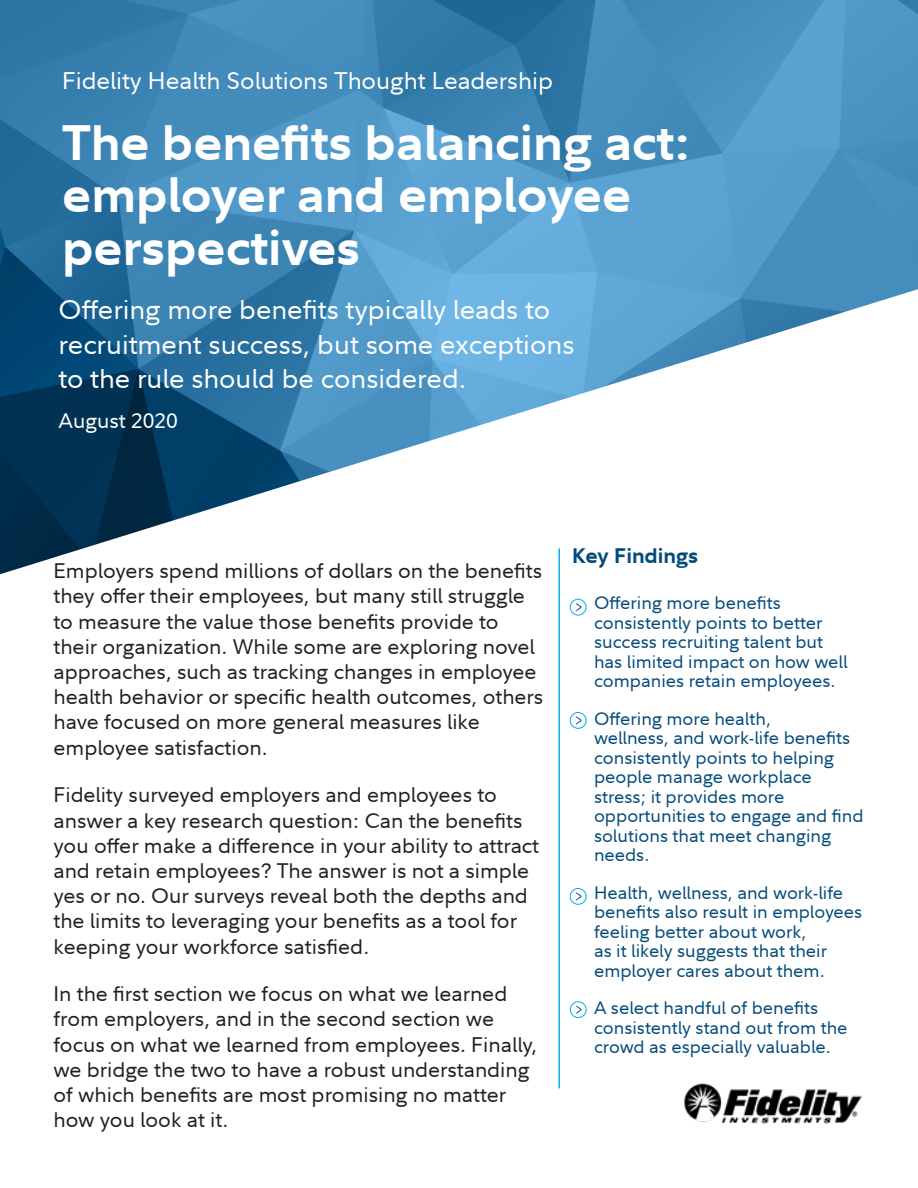
<style>
.page{position:relative;width:918px;height:1188px;background:#fff}
.page>*{position:absolute;margin:0;border:0;box-sizing:border-box;transform-origin:0 0}
.Page_1_-_Heading{font:700 49.5px/52.5px "Fidelity Sans";color:#fff}
.Page_1_-_Date_Month{font:27px/34.5px "Fidelity Sans";color:#fff}
.Page_1_-_Benefits_Co{font:24px "Fidelity Sans";color:#fff}
.Page_1_-_Body_14{font:21px/25.2px "Fidelity Sans";color:#231f20}
.Page_1_-_TOC_Header{font:700 21px "Fidelity Sans";letter-spacing:-.01em;color:#044a7a}
.Page_1_-_Date_Month-2{font:21px "Fidelity Sans";color:#fff}
.Page_1_-_TOC_Body_Te{font:18px/19.5px "Fidelity Sans";color:#044a7a}
</style>
<div class="page">
<img style="left:0;top:0;width:918px;height:574px">
<img style="left:684px;top:1083px;width:178px;height:40px">
<hr style="left:558px;top:548px;width:2px;height:540px;background:#00aeef">
<svg style="left:576px;top:716px;width:6px;height:9px"></svg>
<div style="left:570px;top:712px;width:16px;height:17px;border:1px solid #00aeef;border-radius:50%"></div>
<svg style="left:576px;top:603px;width:6px;height:8px"></svg>
<div style="left:570px;top:599px;width:16px;height:16px;border:1px solid #00aeef;border-radius:50%"></div>
<svg style="left:576px;top:892px;width:6px;height:9px"></svg>
<div style="left:570px;top:888px;width:16px;height:17px;border:1px solid #00aeef;border-radius:50%"></div>
<svg style="left:576px;top:1005px;width:6px;height:9px"></svg>
<div style="left:570px;top:1001px;width:17px;height:17px;border:1px solid #00aeef;border-radius:50%"></div>
<p class="Page_1_-_Benefits_Co" style="left:62px;top:64px;width:493px">Fidelity Health Solutions Thought Leadership</p>
<p class="Page_1_-_Heading" style="left:62px;top:115px;width:630px">The benefits balancing act: employer and employee perspectives</p>
<p class="Page_1_-_Date_Month" style="left:58px;top:292px;width:493px">Offering more benefits typically leads to</p>
<p class="Page_1_-_Date_Month" style="left:58px;top:327px;width:517px">recruitment success, but some exceptions to the rule should be considered.</p>
<p class="Page_1_-_Date_Month-2" style="left:58px;top:407px;width:121px">August 2020</p>
<p class="Page_1_-_Body_14" style="left:54px;top:558px;width:491px">Employers spend millions of dollars on the benefits they offer their employees, but many still struggle to measure the value those benefits provide to their organization. While some are exploring novel approaches, such as tracking changes in employee health behavior or specific health outcomes, others have focused on more general measures like employee satisfaction.</p>
<p class="Page_1_-_Body_14" style="left:54px;top:782px;width:487px">Fidelity surveyed employers and employees to answer a key research question: Can the benefits you offer make a difference in your ability to attract and retain employees? The answer is not a simple yes or no. Our surveys reveal both the depths and the limits to leveraging your benefits as a tool for keeping your workforce satisfied.</p>
<p class="Page_1_-_Body_14" style="left:54px;top:981px;width:485px">In the first section we focus on what we learned from employers, and in the second section we focus on what we learned from employees. Finally, we bridge the two to have a robust understanding of which benefits are most promising no matter how you look at it.</p>
<p class="Page_1_-_TOC_Header" style="left:572px;top:541px;width:128px">Key Findings</p>
<p class="Page_1_-_TOC_Body_Te" style="left:594px;top:593px;width:255px">Offering more benefits consistently points to better success recruiting talent but has limited impact on how well companies retain employees.</p>
<p class="Page_1_-_TOC_Body_Te" style="left:594px;top:709px;width:271px">Offering more health,<br>wellness, and work-life benefits consistently points to helping people manage workplace stress; it provides more opportunities to engage and find solutions that meet changing needs.</p>
<p class="Page_1_-_TOC_Body_Te" style="left:594px;top:883px;width:270px">Health, wellness, and work-life benefits also result in employees feeling better about work,<br>as it likely suggests that their employer cares about them.</p>
<p class="Page_1_-_TOC_Body_Te" style="left:594px;top:998px;width:255px">A select handful of benefits consistently stand out from the crowd as especially valuable.</p>
</div>
